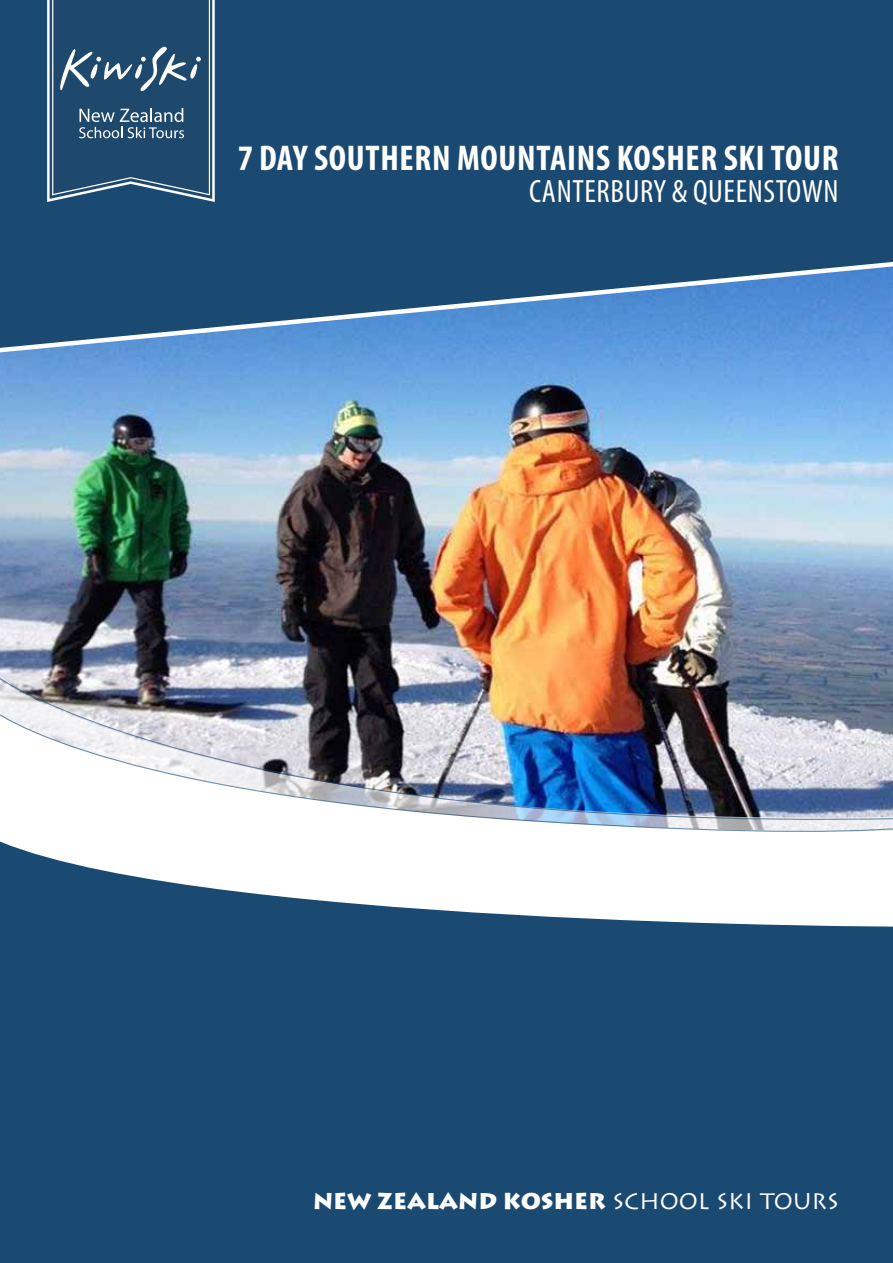
<style>
.page{position:relative;width:893px;height:1263px;background:#1a4972}
.page>*{position:absolute;margin:0;border:0;box-sizing:border-box;transform-origin:0 0}
.t1{font:700 condensed 35.85px "Myriad Pro";letter-spacing:.02em;color:#fff}
.t2{font:condensed 32.4px "Myriad Pro";letter-spacing:.02em;color:#fff}
.t3{font:900 22.5px "Lithos Pro";color:#fff}
.s1{font-weight:400}
</style>
<div class="page">
<img style="left:0;top:262px;width:893px;height:410px">
<img style="left:0;top:674px;width:893px;height:27px">
<svg style="left:0;top:833px;width:893px;height:94px;fill:#fff"></svg>
<img style="left:0;top:701px;width:893px;height:132px">
<svg style="left:47px;top:0;width:168px;height:202px"></svg>
<p class="t1" style="left:238px;top:136px;width:602px">7 DAY SOUTHERN MOUNTAINS KOSHER SKI TOUR</p>
<p class="t2" style="left:529px;top:172px;width:311px">CANTERBURY &amp; QUEENSTOWN</p>
<p class="t3" style="left:313px;top:1187px;width:523px">NEW ZEALAND KOSHER <span class="s1">SCHOOL SKI TOURS</span></p>
</div>
